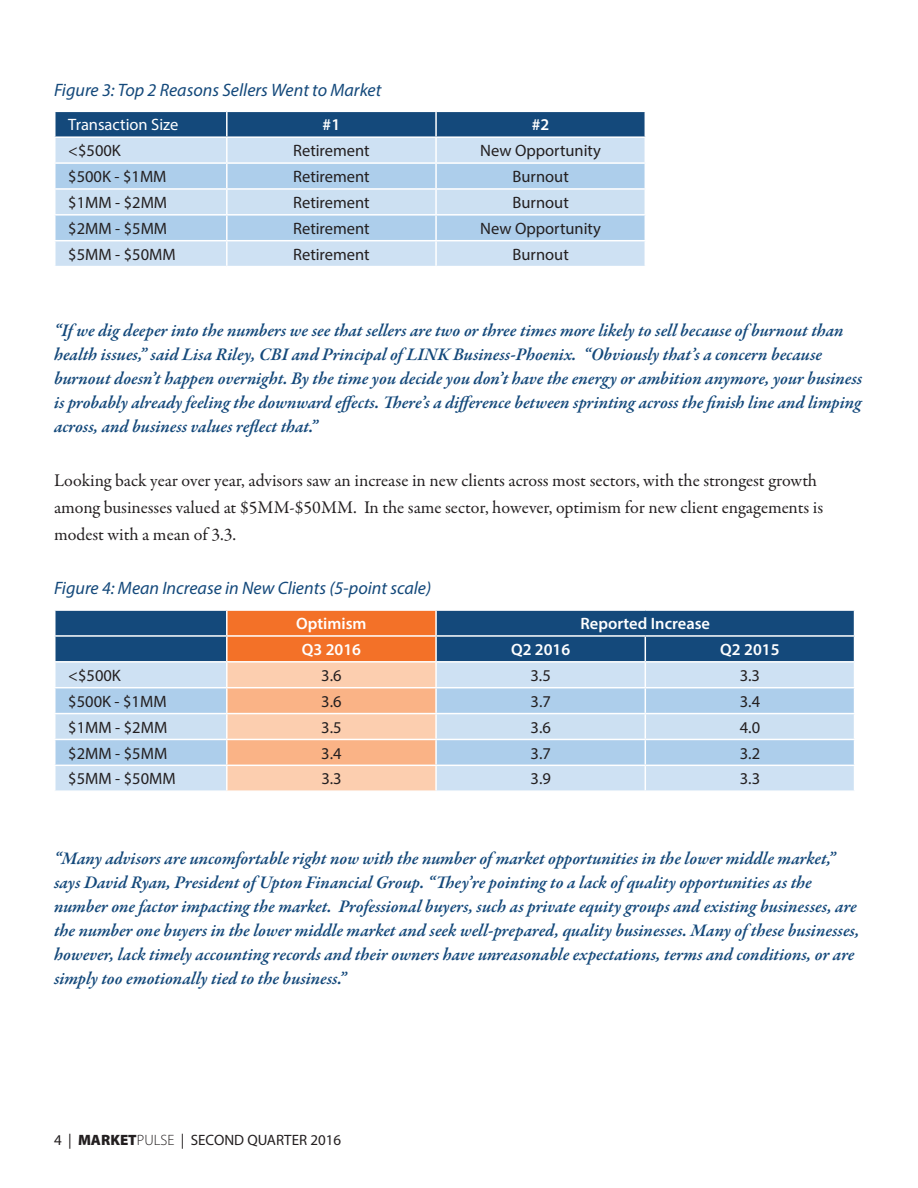
<style>
.page{position:relative;width:918px;height:1188px;background:#fff}
.page>*{position:absolute;margin:0;border:0;box-sizing:border-box;transform-origin:0 0}
.PULL_QUOTE{font:italic 600 18px/24px "Garamond Premr Pro";color:#14497b}
.t1{font:18px/27px "Garamond Premr Pro";color:#231f20}
.figure_header{font:italic 18px "Myriad Pro";color:#14497b}
.table_text{font:16.5px "Myriad Pro";color:#231f20}
.table_text-2{font:600 16.5px "Myriad Pro";color:#fff}
.table_text-3{font:16.5px "Myriad Pro";color:#fff}
.t2{font:15px "Myriad Pro";color:#231f20}
.s1{font-weight:900}
.s2{font-weight:300}
</style>
<div class="page">
<svg style="left:55px;top:111px;width:591px;height:155px;background:#a9c5de"></svg>
<svg style="left:55px;top:610px;width:800px;height:180px;background:#afb3bd"></svg>
<p class="figure_header" style="left:54px;top:78px;width:329px">Figure 3: Top 2 Reasons Sellers Went to Market</p>
<p class="table_text-3" style="left:68px;top:115px;width:112px">Transaction Size</p>
<p class="table_text-2" style="left:323px;top:114px;width:19px">#1</p>
<p class="table_text-2" style="left:532px;top:114px;width:19px">#2</p>
<p class="table_text" style="left:68px;top:141px;width:54px">&lt;$500K</p>
<p class="table_text" style="left:293px;top:141px;width:78px">Retirement</p>
<p class="table_text" style="left:480px;top:141px;width:122px">New Opportunity</p>
<p class="table_text" style="left:68px;top:166px;width:100px">$500K - $1MM</p>
<p class="table_text" style="left:293px;top:166px;width:78px">Retirement</p>
<p class="table_text" style="left:513px;top:166px;width:58px">Burnout</p>
<p class="table_text" style="left:68px;top:192px;width:100px">$1MM - $2MM</p>
<p class="table_text" style="left:293px;top:192px;width:78px">Retirement</p>
<p class="table_text" style="left:513px;top:192px;width:58px">Burnout</p>
<p class="table_text" style="left:68px;top:218px;width:100px">$2MM - $5MM</p>
<p class="table_text" style="left:293px;top:218px;width:78px">Retirement</p>
<p class="table_text" style="left:480px;top:218px;width:122px">New Opportunity</p>
<p class="table_text" style="left:68px;top:244px;width:109px">$5MM - $50MM</p>
<p class="table_text" style="left:293px;top:244px;width:78px">Retirement</p>
<p class="table_text" style="left:513px;top:244px;width:58px">Burnout</p>
<p class="PULL_QUOTE" style="left:54px;top:320px;width:810px">“If we dig deeper into the numbers we see that sellers are two or three times more likely to sell because of burnout than health issues,” said Lisa Riley, CBI and Principal of LINK Business-Phoenix. “Obviously that’s a concern because burnout doesn’t happen overnight. By the time you decide you don’t have the energy or ambition anymore, your business is probably already feeling the downward effects. There’s a difference between sprinting across the finish line and limping across, and business values reflect that.”</p>
<p class="t1" style="left:54px;top:468px;width:771px">Looking back year over year, advisors saw an increase in new clients across most sectors, with the strongest growth among businesses valued at $5MM-$50MM. In the same sector, however, optimism for new client engagements is modest with a mean of 3.3.</p>
<p class="figure_header" style="left:54px;top:577px;width:379px">Figure 4: Mean Increase in New Clients (5-point scale)</p>
<p class="table_text-2" style="left:296px;top:613px;width:72px">Optimism</p>
<p class="table_text-2" style="left:580px;top:613px;width:131px">Reported Increase</p>
<p class="table_text-2" style="left:302px;top:639px;width:61px">Q3 2016</p>
<p class="table_text-2" style="left:511px;top:639px;width:61px">Q2 2016</p>
<p class="table_text-2" style="left:720px;top:639px;width:61px">Q2 2015</p>
<p class="table_text" style="left:68px;top:665px;width:54px">&lt;$500K</p>
<p class="table_text" style="left:321px;top:665px;width:22px">3.6</p>
<p class="table_text" style="left:531px;top:665px;width:22px">3.5</p>
<p class="table_text" style="left:740px;top:665px;width:22px">3.3</p>
<p class="table_text" style="left:68px;top:691px;width:100px">$500K - $1MM</p>
<p class="table_text" style="left:321px;top:691px;width:22px">3.6</p>
<p class="table_text" style="left:531px;top:691px;width:22px">3.7</p>
<p class="table_text" style="left:740px;top:691px;width:22px">3.4</p>
<p class="table_text" style="left:68px;top:717px;width:100px">$1MM - $2MM</p>
<p class="table_text" style="left:321px;top:717px;width:22px">3.5</p>
<p class="table_text" style="left:531px;top:717px;width:22px">3.6</p>
<p class="table_text" style="left:740px;top:717px;width:22px">4.0</p>
<p class="table_text" style="left:68px;top:743px;width:100px">$2MM - $5MM</p>
<p class="table_text" style="left:321px;top:743px;width:22px">3.4</p>
<p class="table_text" style="left:531px;top:743px;width:22px">3.7</p>
<p class="table_text" style="left:740px;top:743px;width:22px">3.2</p>
<p class="table_text" style="left:68px;top:769px;width:109px">$5MM - $50MM</p>
<p class="table_text" style="left:321px;top:769px;width:22px">3.3</p>
<p class="table_text" style="left:531px;top:769px;width:22px">3.9</p>
<p class="table_text" style="left:740px;top:769px;width:22px">3.3</p>
<p class="PULL_QUOTE" style="left:54px;top:847px;width:807px">“Many advisors are uncomfortable right now with the number of market opportunities in the lower middle market,” says David Ryan, President of Upton Financial Group. “They’re pointing to a lack of quality opportunities as the number one factor impacting the market. Professional buyers, such as private equity groups and existing businesses, are the number one buyers in the lower middle market and seek well-prepared, quality businesses. Many of these businesses, however, lack timely accounting records and their owners have unreasonable expectations, terms and conditions, or are simply too emotionally tied to the business.”</p>
<p class="t2" style="left:54px;top:1131px;width:289px">4 | <span class="s1">MARKET</span><span class="s2">PULSE</span> | SECOND QUARTER 2016</p>
</div>
